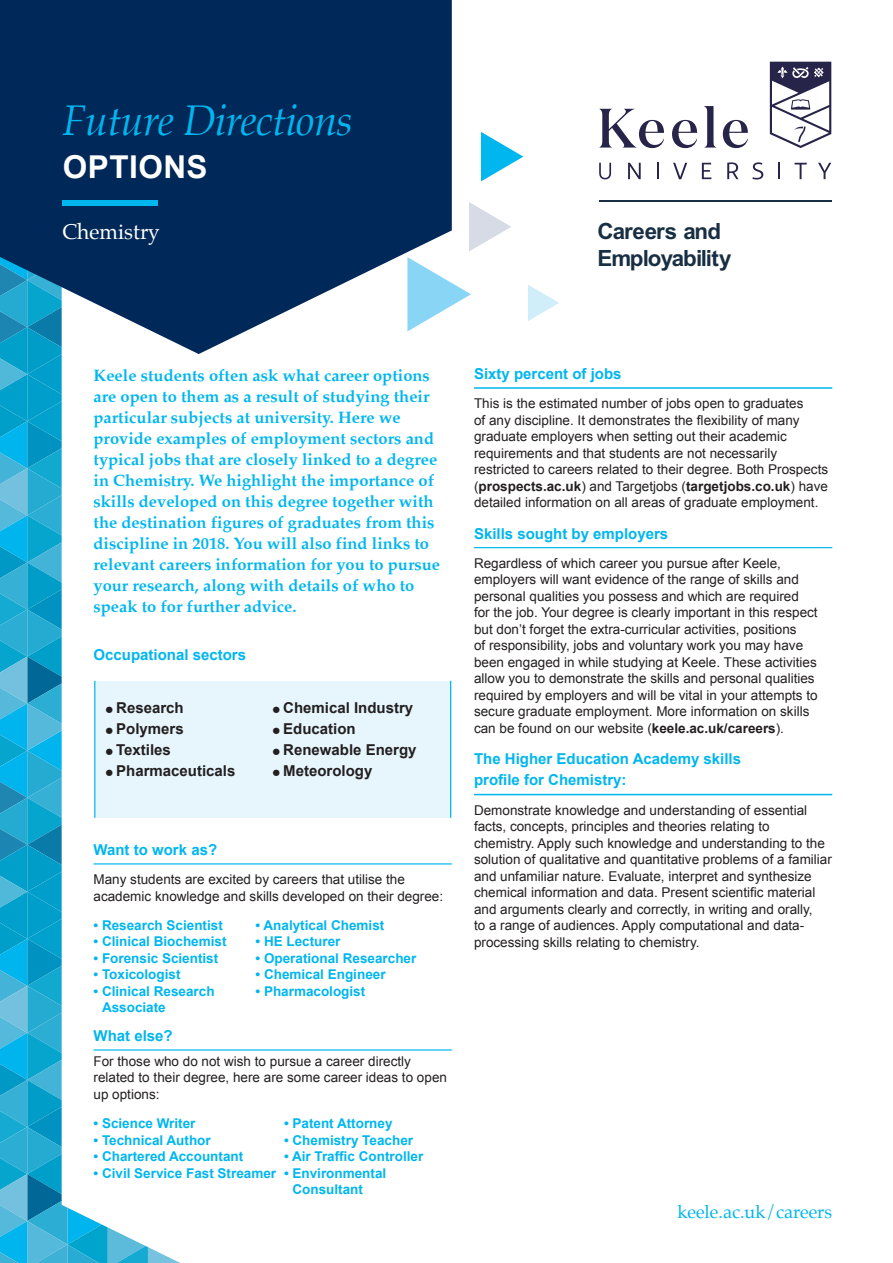
<style>
.page{position:relative;width:893px;height:1263px;background:#fff}
.page>*{position:absolute;margin:0;border:0;box-sizing:border-box;transform-origin:0 0}
.t1{font:italic 42px "Palatino";letter-spacing:-.02em;color:#00b6ef}
.t2{font:700 31.5px "Arial";letter-spacing:.015em;color:#fff}
.t3{font:700 22.35px/26.8px "Arial";letter-spacing:-.04em;color:#182e42}
.t4{font:21px "Palatino";color:#fff}
.t5{font:18px "Palatino";color:#00b6ef}
.t6{font:700 16.5px/21px "Palatino";color:#00b6ef}
.t7{font:700 15px/21px "Arial";color:#00b6ef}
.t8{font:700 15px "Arial";color:#231f20}
.t9{font:13.5px/16.5px "Arial";color:#231f20}
.t10{font:700 13.5px/16.5px "Arial";color:#00b6ef}
.s1{font-weight:700}
</style>
<div class="page">
<div style="left:94px;top:681px;width:358px;height:137px;background:#e7f6fd"></div>
<hr style="left:450px;top:681px;width:1px;height:137px;background:#00b6ef">
<svg style="left:0;top:354px;width:180px;height:909px"></svg>
<hr style="left:94px;top:863px;width:358px;height:1px;background:#00b6ef">
<hr style="left:94px;top:1049px;width:358px;height:1px;background:#00b6ef">
<svg style="left:599px;top:109px;width:65px;height:39px"></svg>
<svg style="left:672px;top:120px;width:25px;height:28px"></svg>
<svg style="left:704px;top:106px;width:12px;height:42px"></svg>
<svg style="left:723px;top:120px;width:25px;height:28px"></svg>
<svg style="left:599px;top:163px;width:12px;height:16px"></svg>
<svg style="left:628px;top:163px;width:13px;height:16px"></svg>
<svg style="left:657px;top:163px;width:1px;height:16px"></svg>
<svg style="left:673px;top:163px;width:14px;height:16px"></svg>
<svg style="left:702px;top:163px;width:9px;height:16px"></svg>
<svg style="left:727px;top:162px;width:11px;height:17px"></svg>
<svg style="left:752px;top:162px;width:11px;height:17px"></svg>
<svg style="left:778px;top:163px;width:2px;height:16px"></svg>
<svg style="left:794px;top:163px;width:13px;height:16px"></svg>
<svg style="left:818px;top:163px;width:13px;height:16px"></svg>
<svg style="left:770px;top:62px;width:61px;height:86px"></svg>
<hr style="left:599px;top:201px;width:232px;height:1px;background:#182e42">
<svg style="left:0;top:0;width:452px;height:354px;fill:#002858"></svg>
<div style="left:62px;top:200px;width:96px;height:6px;background:#00b6ef"></div>
<hr style="left:474px;top:387px;width:358px;height:2px;background:#00b6ef">
<hr style="left:474px;top:547px;width:358px;height:1px;background:#00b6ef">
<hr style="left:474px;top:794px;width:358px;height:1px;background:#00b6ef">
<svg style="left:407px;top:202px;width:104px;height:129px"></svg>
<svg style="left:528px;top:285px;width:31px;height:36px"></svg>
<svg style="left:481px;top:132px;width:42px;height:49px"></svg>
<svg style="left:420px;top:157px;width:25px;height:28px"></svg>
<p class="t1" style="left:62px;top:86px;width:292px">Future Directions</p>
<p class="t2" style="left:63px;top:145px;width:146px">OPTIONS</p>
<p class="t4" style="left:62px;top:214px;width:99px">Chemistry</p>
<p class="t3" style="left:597px;top:219px;width:136px">Careers and<br>Employability</p>
<p class="t6" style="left:94px;top:365px;width:348px">Keele students often ask what career options are open to them as a result of studying their particular subjects at university. Here we provide examples of employment sectors and typical jobs that are closely linked to a degree in Chemistry. We highlight the importance of skills developed on this degree together with the destination figures of graduates from this discipline in 2018. You will also find links to relevant careers information for you to pursue your research, along with details of who to speak to for further advice.</p>
<p class="t7" style="left:474px;top:363px;width:149px">Sixty percent of jobs</p>
<p class="t9" style="left:474px;top:395px;width:356px">This is the estimated number of jobs open to graduates<br>of any discipline. It demonstrates the flexibility of many graduate employers when setting out their academic requirements and that students are not necessarily restricted to careers related to their degree. Both Prospects (<span class="s1">prospects.ac.uk</span>) and Targetjobs (<span class="s1">targetjobs.co.uk</span>) have detailed information on all areas of graduate employment.</p>
<p class="t7" style="left:474px;top:523px;width:196px">Skills sought by employers</p>
<p class="t9" style="left:474px;top:555px;width:345px">Regardless of which career you pursue after Keele, employers will want evidence of the range of skills and personal qualities you possess and which are required for the job. Your degree is clearly important in this respect but don’t forget the extra-curricular activities, positions<br>of responsibility, jobs and voluntary work you may have been engaged in while studying at Keele. These activities allow you to demonstrate the skills and personal qualities required by employers and will be vital in your attempts to secure graduate employment. More information on skills can be found on our website (<span class="s1">keele.ac.uk/careers</span>).</p>
<p class="t7" style="left:474px;top:749px;width:269px">The Higher Education Academy skills profile for Chemistry:</p>
<p class="t9" style="left:474px;top:801px;width:359px">Demonstrate knowledge and understanding of essential facts, concepts, principles and theories relating to chemistry. Apply such knowledge and understanding to the solution of qualitative and quantitative problems of a familiar and unfamiliar nature. Evaluate, interpret and synthesize chemical information and data. Present scientific material and arguments clearly and correctly, in writing and orally,<br>to a range of audiences. Apply computational and data&shy;processing skills relating to chemistry.</p>
<p class="t7" style="left:93px;top:644px;width:154px">Occupational sectors</p>
<p class="t8" style="left:273px;top:697px;width:142px">● Chemical Industry</p>
<p class="t8" style="left:273px;top:718px;width:84px">● Education</p>
<p class="t8" style="left:273px;top:739px;width:145px">● Renewable Energy</p>
<p class="t8" style="left:273px;top:760px;width:101px">● Meteorology</p>
<p class="t8" style="left:106px;top:697px;width:79px">● Research</p>
<p class="t8" style="left:106px;top:718px;width:79px">● Polymers</p>
<p class="t8" style="left:106px;top:739px;width:67px">● Textiles</p>
<p class="t8" style="left:106px;top:760px;width:131px">● Pharmaceuticals</p>
<p class="t7" style="left:94px;top:839px;width:125px">Want to work as?</p>
<p class="t9" style="left:94px;top:871px;width:351px">Many students are excited by careers that utilise the academic knowledge and skills developed on their degree:</p>
<p class="t10" style="left:94px;top:917px;width:131px">• Research Scientist</p>
<p class="t10" style="left:256px;top:917px;width:130px">• Analytical Chemist</p>
<p class="t10" style="left:94px;top:933px;width:135px">• Clinical Biochemist</p>
<p class="t10" style="left:256px;top:933px;width:86px">• HE Lecturer</p>
<p class="t10" style="left:94px;top:950px;width:126px">• Forensic Scientist</p>
<p class="t10" style="left:256px;top:950px;width:162px">• Operational Researcher</p>
<p class="t10" style="left:94px;top:966px;width:88px">• Toxicologist</p>
<p class="t10" style="left:256px;top:966px;width:132px">• Chemical Engineer</p>
<p class="t10" style="left:94px;top:983px;width:123px">• Clinical Research</p>
<p class="t10" style="left:256px;top:983px;width:111px">• Pharmacologist</p>
<p class="t10" style="left:102px;top:999px;width:65px">Associate</p>
<p class="t7" style="left:94px;top:1025px;width:81px">What else?</p>
<p class="t9" style="left:94px;top:1053px;width:355px">For those who do not wish to pursue a career directly related to their degree, here are some career ideas to open up options:</p>
<p class="t10" style="left:94px;top:1115px;width:104px">• Science Writer</p>
<p class="t10" style="left:284px;top:1115px;width:110px">• Patent Attorney</p>
<p class="t10" style="left:94px;top:1132px;width:119px">• Technical Author</p>
<p class="t10" style="left:284px;top:1132px;width:131px">• Chemistry Teacher</p>
<p class="t10" style="left:94px;top:1148px;width:151px">• Chartered Accountant</p>
<p class="t10" style="left:284px;top:1148px;width:141px">• Air Traffic Controller</p>
<p class="t10" style="left:293px;top:1165px;width:95px;text-indent:-199px">• Civil Service Fast Streamer • Environmental<br>Consultant</p>
<p class="t5" style="left:677px;top:1197px;width:156px">keele.ac.uk/careers</p>
</div>
